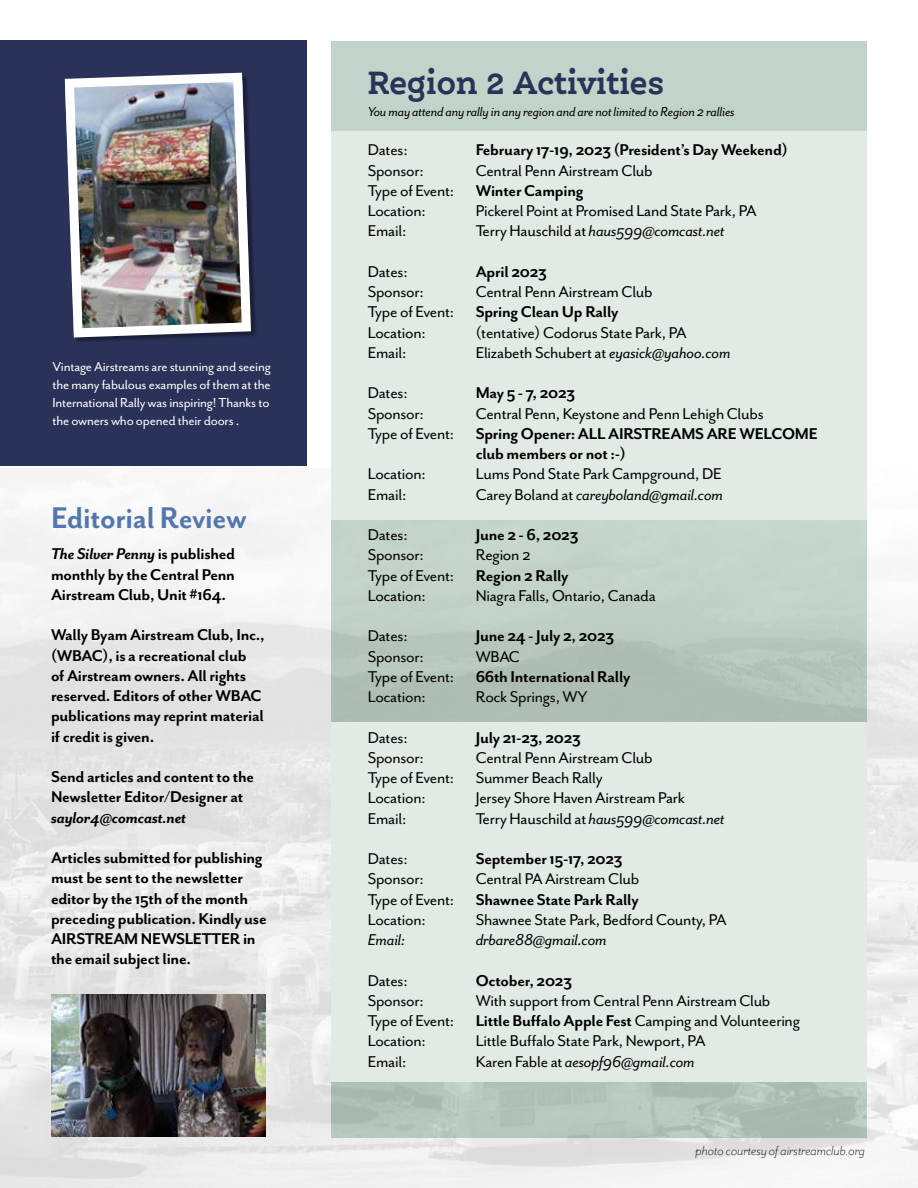
<style>
.page{position:relative;width:918px;height:1188px;background:#fff}
.page>*{position:absolute;margin:0;border:0;box-sizing:border-box;transform-origin:0 0}
.t1{font:700 34.5px "Ernestine Pro";letter-spacing:-.02em;color:#2b325a;scale:.9 1}
.t2{font:700 34.5px "Mr Eaves San OT";letter-spacing:-.01em;color:#5377ac;scale:.96 1}
.t3{font:18px/20.2px "Mr Eaves San OT";letter-spacing:-.015em;color:#000}
.t4{font:700 18px/20.2px "Mr Eaves San OT";letter-spacing:-.015em;color:#000}
.t5{font:italic 18px "Mr Eaves San OT";letter-spacing:-.015em;color:#000}
.t6{font:italic 700 18px "Mr Eaves San OT";letter-spacing:-.015em;color:#000}
.t7{font:15px/18px "Mr Eaves San OT";letter-spacing:-.015em;color:#fff;text-align:justify}
.t8{font:italic 15px "Mr Eaves San OT";letter-spacing:-.015em;color:#000}
.t9{font:italic 300 15px "Mr Eaves San OT";color:#000}
.s1{font-style:italic}
.s2{font-weight:700}
.s3{font-style:normal}
.s4{font-weight:400}
</style>
<div class="page">
<div style="left:0;top:41px;width:306px;height:425px;background:#2b325a"></div>
<div style="left:332px;top:42px;width:535px;height:1096px;background:#c2d4c9"></div>
<img style="left:0;top:468px;width:918px;height:720px">
<img style="left:51px;top:994px;width:215px;height:142px">
<div style="left:332px;top:131px;width:535px;height:389px;background:#e2eae5"></div>
<div style="left:332px;top:722px;width:535px;height:142px;background:#e2eae5"></div>
<div style="left:332px;top:841px;width:535px;height:241px;background:#e2eae5"></div>
<img style="left:64px;top:72px;width:192px;height:270px">
<p class="t7" style="left:52px;top:358px;width:220px">Vintage Airstreams are stunning and seeing the many fabulous examples of them at the International Rally was inspiring! Thanks to the owners who opened their doors .</p>
<h1 class="t2" style="left:51px;top:499px;width:205px">Editorial Review</h1>
<p class="t4" style="left:51px;top:544px;width:186px;text-align:justify"><span class="s1">The Silver Penny</span> is published monthly by the Central Penn Airstream Club, Unit #164.</p>
<p class="t4" style="left:51px;top:625px;width:215px">Wally Byam Airstream Club, Inc., (WBAC), is a recreational club<br>of Airstream owners. All rights reserved. Editors of other WBAC publications may reprint material if credit is given.</p>
<p class="t4" style="left:51px;top:767px;width:205px">Send articles and content to the<br>Newsletter Editor/Designer at</p>
<p class="t6" style="left:51px;top:808px;width:137px">saylor4@comcast.net</p>
<p class="t4" style="left:51px;top:848px;width:217px">Articles submitted for publishing must be sent to the newsletter editor by the 15th of the month preceding publication. Kindly use<br>AIRSTREAM NEWSLETTER in the email subject line.</p>
<h1 class="t1" style="left:368px;top:60px;width:331px">Region 2 Activities</h1>
<p class="t8" style="left:368px;top:103px;width:369px">You may attend any rally in any region and are not limited to Region 2 rallies</p>
<p class="t3" style="left:368px;top:140px;width:41px">Dates:</p>
<p class="t4" style="left:476px;top:140px;width:314px">February 17-19, 2023 (President’s Day Weekend)</p>
<p class="t3" style="left:368px;top:160px;width:58px">Sponsor:</p>
<p class="t3" style="left:368px;top:160px;width:287px;text-indent:108px">Central Penn Airstream Club<br>Type of Event: <span class="s2">Winter Camping<br></span>Location:</p>
<p class="t3" style="left:476px;top:201px;width:282px">Pickerel Point at Promised Land State Park, PA</p>
<p class="t3" style="left:368px;top:221px;width:40px">Email:</p>
<p class="t5" style="left:476px;top:221px;width:250px"><span class="s3">Terry Hauschild at</span> haus599@comcast.net</p>
<p class="t3" style="left:368px;top:262px;width:41px">Dates:</p>
<p class="t4" style="left:476px;top:262px;width:73px">April 2023</p>
<p class="t3" style="left:368px;top:282px;width:58px">Sponsor:</p>
<p class="t3" style="left:368px;top:282px;width:287px;text-indent:108px">Central Penn Airstream Club<br>Type of Event: <span class="s2">Spring Clean Up Rally<br></span>Location:</p>
<p class="t3" style="left:476px;top:322px;width:213px">(tentative) Codorus State Park, PA</p>
<p class="t3" style="left:368px;top:343px;width:40px">Email:</p>
<p class="t3" style="left:476px;top:343px;width:256px">Elizabeth Schubert at <span class="s1">eyasick@yahoo.com</span></p>
<p class="t3" style="left:368px;top:383px;width:41px">Dates:</p>
<p class="t4" style="left:476px;top:383px;width:101px">May 5 - 7, 2023</p>
<p class="t3" style="left:368px;top:403px;width:58px">Sponsor:</p>
<p class="t3" style="left:476px;top:403px;width:290px">Central Penn, Keystone and Penn Lehigh Clubs</p>
<p class="t4" style="left:368px;top:424px;width:452px"><span class="s4">Type of Event:</span> Spring Opener: ALL AIRSTREAMS ARE WELCOME</p>
<p class="t4" style="left:476px;top:444px;width:152px">club members or not :-)</p>
<p class="t3" style="left:368px;top:464px;width:60px">Location:</p>
<p class="t3" style="left:476px;top:464px;width:247px">Lums Pond State Park Campground, DE</p>
<p class="t3" style="left:368px;top:484px;width:40px">Email:</p>
<p class="t5" style="left:476px;top:485px;width:249px"><span class="s3">Carey Boland at</span> careyboland@gmail.com</p>
<p class="t3" style="left:368px;top:525px;width:41px">Dates:</p>
<p class="t4" style="left:476px;top:525px;width:104px">June 2 - 6, 2023</p>
<p class="t3" style="left:368px;top:545px;width:58px">Sponsor:</p>
<p class="t3" style="left:368px;top:545px;width:202px;text-indent:108px">Region 2<br>Type of Event: <span class="s2">Region 2 Rally<br></span>Location:</p>
<p class="t3" style="left:476px;top:586px;width:182px">Niagra Falls, Ontario, Canada</p>
<p class="t3" style="left:368px;top:626px;width:41px">Dates:</p>
<p class="t4" style="left:476px;top:626px;width:140px">June 24 - July 2, 2023</p>
<p class="t3" style="left:368px;top:646px;width:58px">Sponsor:</p>
<p class="t3" style="left:368px;top:646px;width:264px;text-indent:108px">WBAC<br>Type of Event: <span class="s2">66th International Rally<br></span>Location:</p>
<p class="t3" style="left:476px;top:687px;width:113px">Rock Springs, WY</p>
<p class="t3" style="left:368px;top:727px;width:41px">Dates:</p>
<p class="t4" style="left:476px;top:727px;width:107px">July 21-23, 2023</p>
<p class="t3" style="left:368px;top:748px;width:58px">Sponsor:</p>
<p class="t3" style="left:368px;top:748px;width:287px;text-indent:108px">Central Penn Airstream Club<br>Type of Event: Summer Beach Rally<br>Location:</p>
<p class="t3" style="left:476px;top:788px;width:211px">Jersey Shore Haven Airstream Park</p>
<p class="t3" style="left:368px;top:808px;width:40px">Email:</p>
<p class="t5" style="left:476px;top:809px;width:250px"><span class="s3">Terry Hauschild at</span> haus599@comcast.net</p>
<p class="t3" style="left:368px;top:849px;width:41px">Dates:</p>
<p class="t4" style="left:476px;top:849px;width:148px">September 15-17, 2023</p>
<p class="t3" style="left:368px;top:869px;width:58px">Sponsor:</p>
<p class="t3" style="left:368px;top:869px;width:273px;text-align:justify;text-indent:108px">Central PA Airstream Club Type of Event: <span class="s2">Shawnee State Park Rally </span>Location:</p>
<p class="t3" style="left:476px;top:910px;width:253px">Shawnee State Park, Bedford County, PA</p>
<p class="t5" style="left:368px;top:930px;width:39px">Email:</p>
<p class="t5" style="left:476px;top:930px;width:133px">drbare88@gmail.com</p>
<p class="t3" style="left:368px;top:970px;width:41px">Dates:</p>
<p class="t4" style="left:476px;top:970px;width:98px">October, 2023</p>
<p class="t3" style="left:368px;top:991px;width:58px">Sponsor:</p>
<p class="t3" style="left:368px;top:991px;width:434px;text-indent:108px">With support from Central Penn Airstream Club<br>Type of Event: <span class="s2">Little Buffalo Apple Fest</span> Camping and Volunteering<br>Location:</p>
<p class="t3" style="left:476px;top:1031px;width:231px">Little Buffalo State Park, Newport, PA</p>
<p class="t3" style="left:368px;top:1051px;width:40px">Email:</p>
<p class="t5" style="left:476px;top:1052px;width:221px"><span class="s3">Karen Fable at</span> aesopf96@gmail.com</p>
<p class="t9" style="left:696px;top:1142px;width:171px">photo courtesy of airstreamclub.org</p>
</div>
